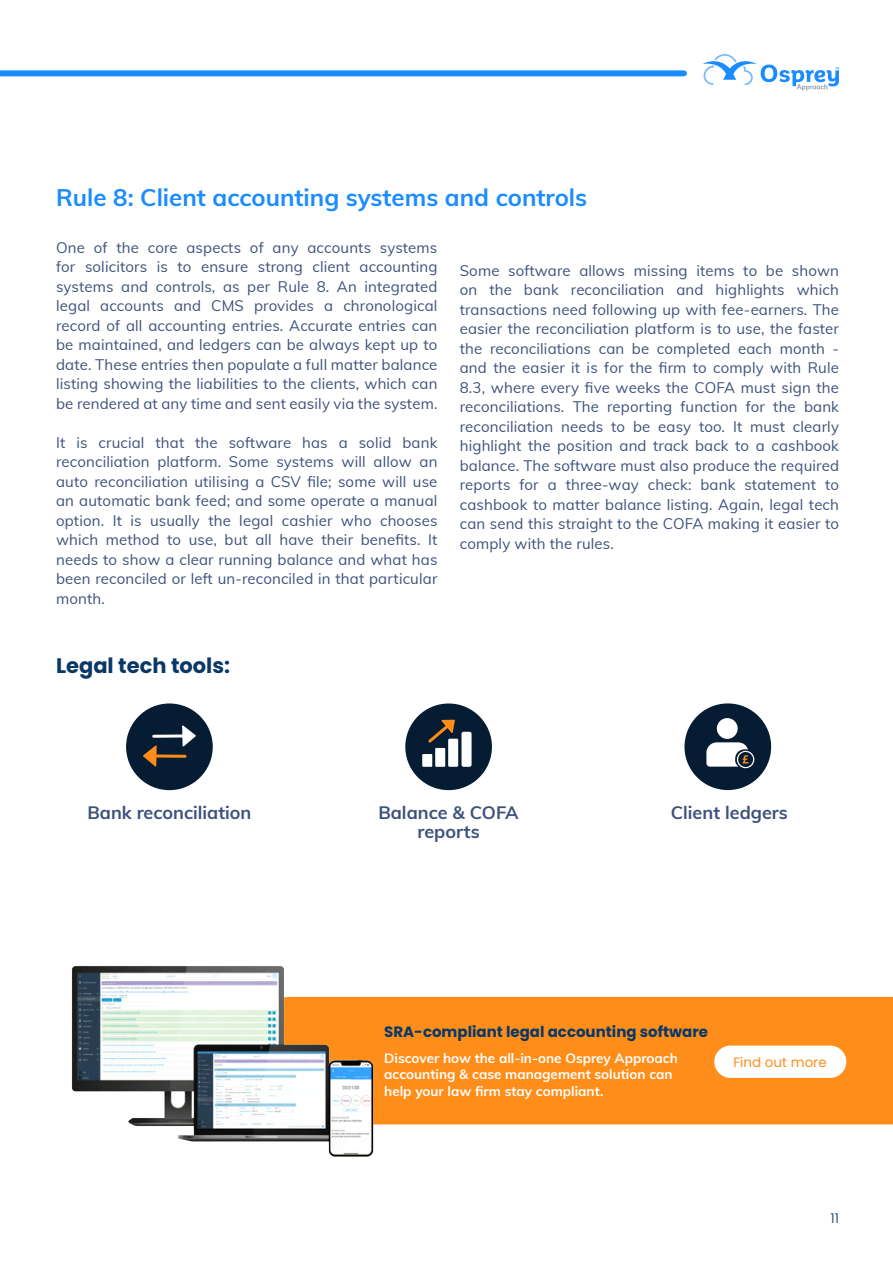
<style>
.page{position:relative;width:893px;height:1263px;background:#fff}
.page>*{position:absolute;margin:0;border:0;box-sizing:border-box;transform-origin:0 0}
.t1{font:700 24px "Muli";color:#1a8cff}
.t2{font:700 21px "Poppins";color:#0a3866}
.t3{font:700 18px "Muli";color:#3d517b}
.t4{font:15px/19.5px "Muli";letter-spacing:.01em;color:#3d517b;text-align:justify}
.t5{font:700 15px "Poppins";color:#0a3866}
.t6{font:700 13.5px/16.5px "Muli";color:#fff}
.t7{font:13.5px "Poppins";color:#ff8d1a}
.t8{font:13.5px "Poppins";color:#3d517b}
</style>
<div class="page">
<div style="left:126px;top:703px;width:87px;height:87px;background:#051c33;border-radius:50%"></div>
<svg style="left:182px;top:725px;width:14px;height:22px"></svg>
<svg style="left:154px;top:734px;width:38px;height:4px"></svg>
<svg style="left:143px;top:745px;width:14px;height:22px"></svg>
<svg style="left:147px;top:754px;width:38px;height:4px"></svg>
<div style="left:405px;top:703px;width:87px;height:87px;background:#051c33;border-radius:50%"></div>
<div style="left:422px;top:754px;width:10px;height:13px;background:#fff"></div>
<div style="left:448px;top:739px;width:10px;height:28px;background:#fff"></div>
<div style="left:435px;top:748px;width:10px;height:19px;background:#fff"></div>
<div style="left:461px;top:732px;width:11px;height:35px;background:#fff;border-radius:2px"></div>
<svg style="left:428px;top:719px;width:28px;height:26px"></svg>
<div style="left:684px;top:703px;width:87px;height:87px;background:#051c33;border-radius:50%"></div>
<div style="left:717px;top:718px;width:21px;height:21px;background:#fff;border-radius:50%"></div>
<svg style="left:706px;top:742px;width:48px;height:26px"></svg>
<svg style="left:702px;top:54px;width:137px;height:37px"></svg>
<div style="left:0;top:70px;width:684px;height:6px;background:#1a8cff"></div>
<div style="left:382px;top:997px;width:511px;height:127px;background:#ff8d1a"></div>
<img style="left:71px;top:966px;width:311px;height:191px">
<div style="left:714px;top:1045px;width:132px;height:33px;background:#fff;border-radius:16px"></div>
<p class="t1" style="left:56px;top:180px;width:533px">Rule 8: Client accounting systems and controls</p>
<p class="t4" style="left:56px;top:237px;width:383px">One of the core aspects of any accounts systems for solicitors is to ensure strong client accounting systems and controls, as per Rule 8. An integrated legal accounts and CMS provides a chronological record of all accounting entries. Accurate entries can be maintained, and ledgers can be always kept up to date. These entries then populate a full matter balance listing showing the liabilities to the clients, which can be rendered at any time and sent easily via the system.</p>
<p class="t4" style="left:56px;top:432px;width:383px">It is crucial that the software has a solid bank reconciliation platform. Some systems will allow an auto reconciliation utilising a CSV file; some will use an automatic bank feed; and some operate a manual option. It is usually the legal cashier who chooses which method to use, but all have their benefits. It needs to show a clear running balance and what has been reconciled or left un-reconciled in that particular month.</p>
<p class="t4" style="left:460px;top:260px;width:381px">Some software allows missing items to be shown on the bank reconciliation and highlights which transactions need following up with fee-earners. The easier the reconciliation platform is to use, the faster the reconciliations can be completed each month - and the easier it is for the firm to comply with Rule 8.3, where every five weeks the COFA must sign the reconciliations. The reporting function for the bank reconciliation needs to be easy too. It must clearly highlight the position and track back to a cashbook balance. The software must also produce the required reports for a three-way check: bank statement to cashbook to matter balance listing. Again, legal tech can send this straight to the COFA making it easier to comply with the rules.</p>
<p class="t2" style="left:56px;top:653px;width:176px">Legal tech tools:</p>
<p class="t3" style="left:87px;top:799px;width:165px">Bank reconciliation</p>
<p class="t3" style="left:378px;top:799px;width:142px">Balance &amp; COFA</p>
<p class="t3" style="left:671px;top:799px;width:118px">Client ledgers</p>
<p class="t3" style="left:417px;top:819px;width:64px">reports</p>
<p class="t5" style="left:384px;top:1023px;width:325px">SRA-compliant legal accounting software</p>
<p class="t6" style="left:384px;top:1049px;width:295px">Discover how the all-in-one Osprey Approach accounting &amp; case management solution can help your law firm stay compliant.</p>
<p class="t7" style="left:733px;top:1054px;width:95px">Find out more</p>
<p class="t8" style="left:830px;top:1210px;width:10px">11</p>
</div>
